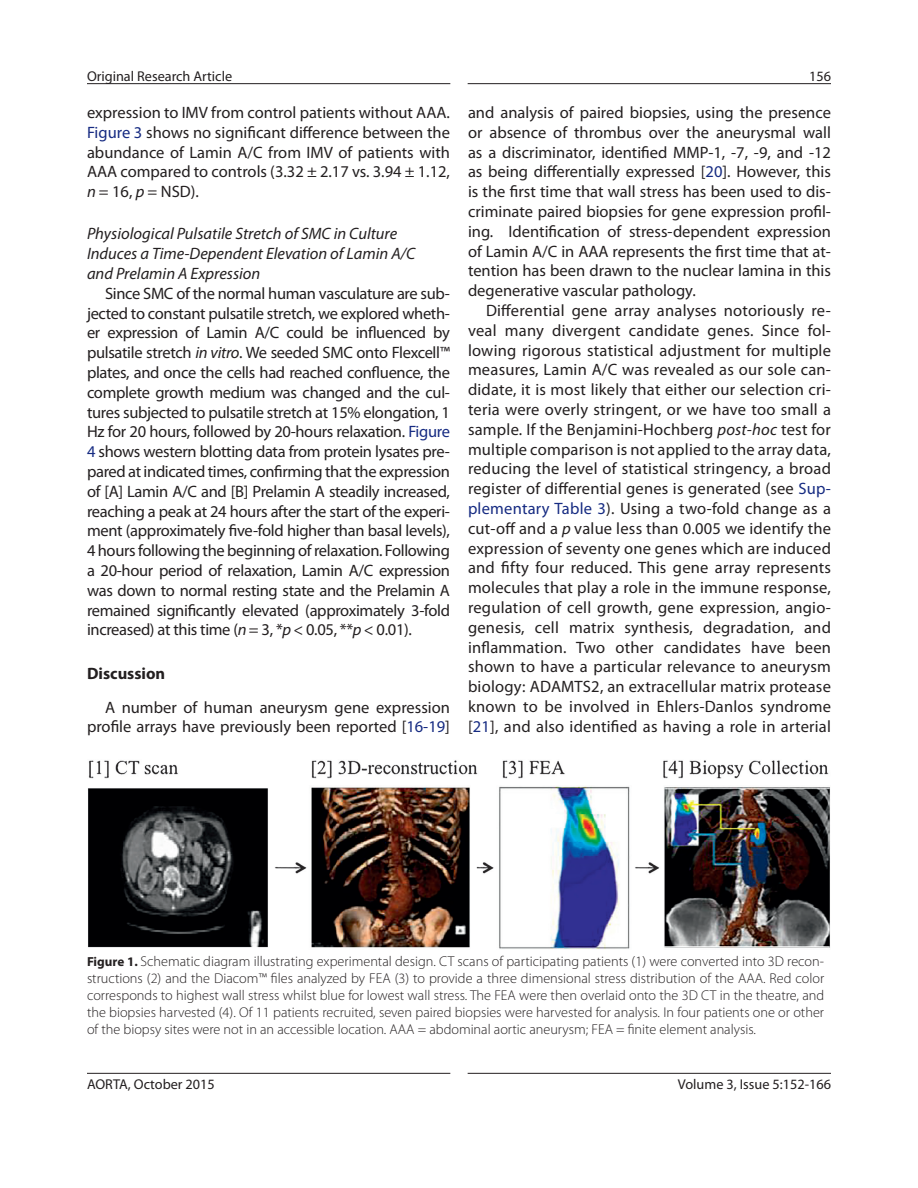
<style>
.page{position:relative;width:918px;height:1188px;background:#fff}
.page>*{position:absolute;margin:0;border:0;box-sizing:border-box;transform-origin:0 0}
.Paragraph{font:16.5px/19.8px "Myriad Pro";color:#231f20;text-align:justify}
.Subheading{font:italic 16.5px/19.8px "Myriad Pro";color:#231f20}
.Paragraph_Title{font:700 16.5px "Myriad Pro";color:#231f20}
.Figure_text_-_below{font:300 14.25px/17.1px "Myriad Pro";color:#231f20;text-align:justify}
.t1{font:14.25px "Myriad Pro";color:#231f20}
.s1{color:#162b82}
.s2{font-style:italic}
.s3{font-weight:700;font-size:13.2px}
</style>
<div class="page">
<hr style="left:87px;top:1073px;width:363px;height:1px;background:#231f20">
<hr style="left:468px;top:1073px;width:363px;height:1px;background:#231f20">
<hr style="left:87px;top:83px;width:363px;height:1px;background:#231f20">
<hr style="left:468px;top:83px;width:363px;height:1px;background:#231f20">
<img style="left:88px;top:760px;width:742px;height:189px">
<p class="t1" style="left:87px;top:67px;width:147px">Original Research Article</p>
<p class="t1" style="left:809px;top:67px;width:23px">156</p>
<p class="Paragraph" style="left:87px;top:102px;width:365px">expression to IMV from control patients without AAA.<br><span class="s1">Figure 3</span> shows no significant difference between the abundance of Lamin A/C from IMV of patients with AAA compared to controls (3.32 ± 2.17 vs. 3.94 ± 1.12, <span class="s2">n</span> = 16, <span class="s2">p</span> = NSD).</p>
<p class="Subheading" style="left:87px;top:224px;width:330px">Physiological Pulsatile Stretch of SMC in Culture<br>Induces a Time-Dependent Elevation of Lamin A/C and Prelamin A Expression</p>
<p class="Paragraph" style="left:87px;top:283px;width:365px;text-indent:18px">Since SMC of the normal human vasculature are sub&shy;jected to constant pulsatile stretch, we explored wheth&shy;er expression of Lamin A/C could be influenced by pulsatile stretch <span class="s2">in vitro</span>. We seeded SMC onto Flexcell™ plates, and once the cells had reached confluence, the complete growth medium was changed and the cul&shy;tures subjected to pulsatile stretch at 15% elongation, 1<br>Hz for 20 hours, followed by 20-hours relaxation. <span class="s1">Figure 4</span> shows western blotting data from protein lysates pre&shy;pared at indicated times, confirming that the expression of [A] Lamin A/C and [B] Prelamin A steadily increased, reaching a peak at 24 hours after the start of the experi&shy;ment (approximately five-fold higher than basal levels), 4 hours following the beginning of relaxation. Following a 20-hour period of relaxation, Lamin A/C expression was down to normal resting state and the Prelamin A remained significantly elevated (approximately 3-fold increased) at this time (<span class="s2">n</span> = 3, *<span class="s2">p</span> &lt; 0.05, **<span class="s2">p</span> &lt; 0.01).</p>
<p class="Paragraph_Title" style="left:87px;top:663px;width:80px">Discussion</p>
<p class="Paragraph" style="left:87px;top:697px;width:364px;text-align:right">A number of human aneurysm gene expression profile arrays have previously been reported [<span class="s1">16-19</span>]</p>
<p class="Paragraph" style="left:468px;top:102px;width:365px">and analysis of paired biopsies, using the presence or absence of thrombus over the aneurysmal wall as a discriminator, identified MMP-1, -7, -9, and -12 as being differentially expressed [<span class="s1">20</span>]. However, this is the first time that wall stress has been used to dis&shy;criminate paired biopsies for gene expression profil&shy;ing. Identification of stress-dependent expression of Lamin A/C in AAA represents the first time that at&shy;tention has been drawn to the nuclear lamina in this degenerative vascular pathology.</p>
<p class="Paragraph" style="left:468px;top:300px;width:365px;text-indent:18px">Differential gene array analyses notoriously re&shy;veal many divergent candidate genes. Since fol&shy;lowing rigorous statistical adjustment for multiple measures, Lamin A/C was revealed as our sole can&shy;didate, it is most likely that either our selection cri&shy;teria were overly stringent, or we have too small a sample. If the Benjamini-Hochberg <span class="s2">post-hoc</span> test for multiple comparison is not applied to the array data, reducing the level of statistical stringency, a broad register of differential genes is generated (see <span class="s1">Sup&shy;plementary Table 3</span>). Using a two-fold change as a cut-off and a <span class="s2">p</span> value less than 0.005 we identify the expression of seventy one genes which are induced and fifty four reduced. This gene array represents molecules that play a role in the immune response, regulation of cell growth, gene expression, angio&shy;genesis, cell matrix synthesis, degradation, and inflammation. Two other candidates have been shown to have a particular relevance to aneurysm biology: ADAMTS2, an extracellular matrix protease known to be involved in Ehlers-Danlos syndrome [<span class="s1">21</span>], and also identified as having a role in arterial</p>
<p class="Figure_text_-_below" style="left:87px;top:953px;width:739px"><span class="s3">Figure 1.</span> Schematic diagram illustrating experimental design. CT scans of participating patients (1) were converted into 3D recon&shy;structions (2) and the Diacom™ files analyzed by FEA (3) to provide a three dimensional stress distribution of the AAA. Red color corresponds to highest wall stress whilst blue for lowest wall stress. The FEA were then overlaid onto the 3D CT in the theatre, and the biopsies harvested (4). Of 11 patients recruited, seven paired biopsies were harvested for analysis. In four patients one or other of the biopsy sites were not in an accessible location. AAA = abdominal aortic aneurysm; FEA = finite element analysis.</p>
<p class="t1" style="left:87px;top:1075px;width:129px">AORTA, October 2015</p>
<p class="t1" style="left:678px;top:1075px;width:155px">Volume 3, Issue 5:152-166</p>
</div>
